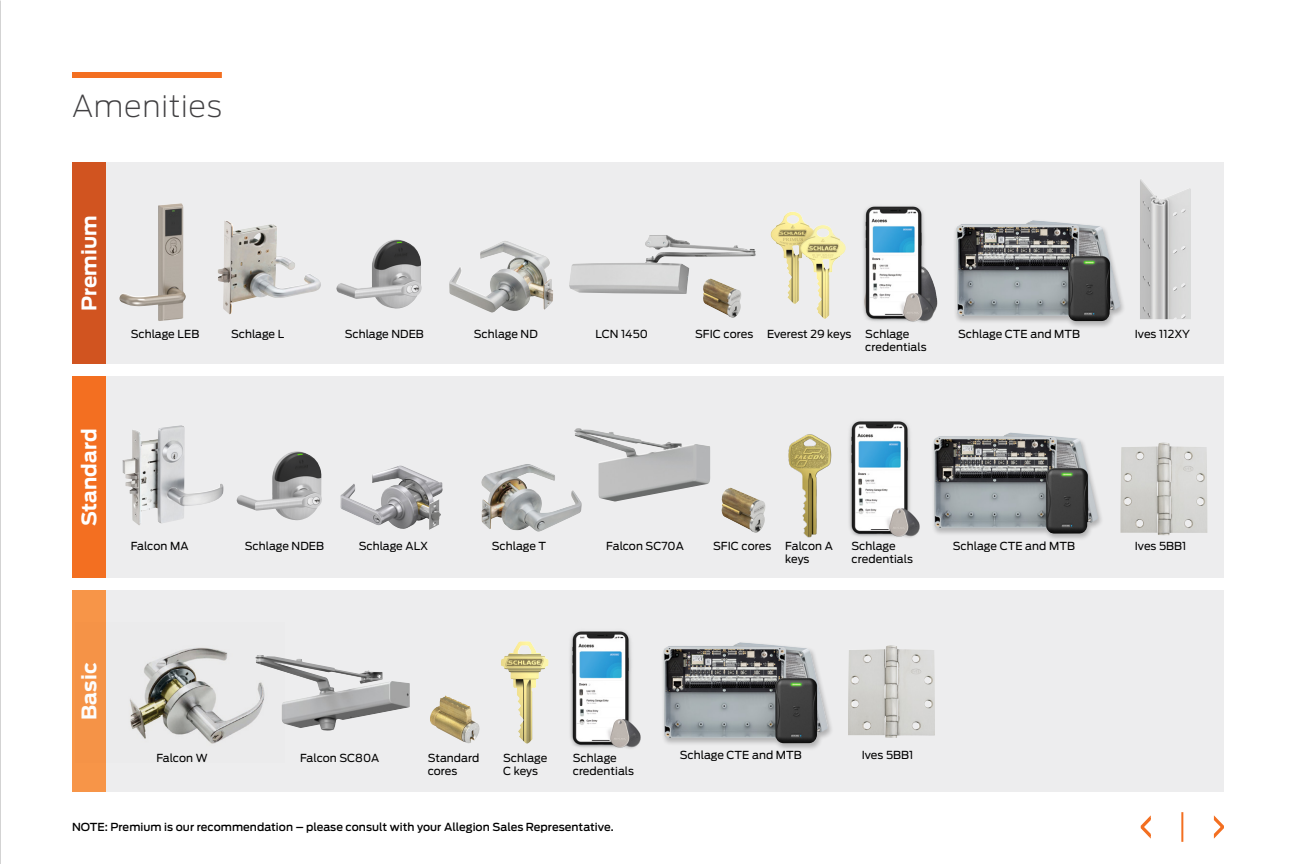
<style>
.page{position:relative;width:1296px;height:864px;background:#fff}
.page>*{position:absolute;margin:0;border:0;box-sizing:border-box;transform-origin:0 0}
.t1{font:200 30px "Antenna";letter-spacing:.025em;color:#414042}
.t2{font:700 20px "Antenna";letter-spacing:.005em;color:#fff}
.t3{font:11px/13px "Antenna";color:#000}
.t4{font:500 11px "Antenna";letter-spacing:.005em;color:#000}
</style>
<div class="page">
<div style="left:72px;top:163px;width:1152px;height:201px;background:#ededee"></div>
<div style="left:72px;top:377px;width:1152px;height:201px;background:#ededee"></div>
<div style="left:72px;top:591px;width:1152px;height:201px;background:#ededee"></div>
<div style="left:72px;top:72px;width:150px;height:6px;background:#f36f21"></div>
<img style="left:569px;top:235px;width:187px;height:59px">
<img style="left:574px;top:428px;width:137px;height:74px">
<img style="left:284px;top:658px;width:126px;height:73px">
<img style="left:1140px;top:179px;width:51px;height:140px">
<div style="left:72px;top:163px;width:33px;height:201px;background:#d15420"></div>
<div style="left:72px;top:377px;width:33px;height:201px;background:#f36f21"></div>
<div style="left:72px;top:591px;width:33px;height:201px;background:#f79548"></div>
<img style="left:449px;top:241px;width:104px;height:72px">
<img style="left:336px;top:240px;width:86px;height:69px">
<img style="left:218px;top:221px;width:103px;height:94px">
<img style="left:119px;top:203px;width:67px;height:118px">
<img style="left:702px;top:279px;width:39px;height:39px">
<img style="left:770px;top:212px;width:39px;height:92px">
<img style="left:481px;top:464px;width:101px;height:68px">
<img style="left:340px;top:466px;width:103px;height:64px">
<img style="left:236px;top:451px;width:86px;height:69px">
<img style="left:123px;top:425px;width:100px;height:100px">
<img style="left:721px;top:488px;width:32px;height:44px">
<img style="left:1120px;top:442px;width:87px;height:93px">
<img style="left:848px;top:645px;width:87px;height:93px">
<img style="left:105px;top:623px;width:179px;height:139px">
<img style="left:430px;top:695px;width:50px;height:49px">
<img style="left:501px;top:641px;width:48px;height:102px">
<div style="left:953px;top:219px;width:173px;height:110px;background:#000;opacity:.25"></div>
<img style="left:1025px;top:220px;width:95px;height:101px">
<div style="left:931px;top:431px;width:173px;height:111px;background:#000;opacity:.25"></div>
<img style="left:934px;top:433px;width:164px;height:101px">
<div style="left:661px;top:641px;width:172px;height:110px;background:#000;opacity:.25"></div>
<img style="left:663px;top:642px;width:165px;height:101px">
<img style="left:753px;top:434px;width:79px;height:104px">
<img style="left:809px;top:162px;width:216px;height:215px">
<img style="left:849px;top:421px;width:85px;height:120px">
<img style="left:570px;top:631px;width:71px;height:118px">
<hr style="left:1181px;top:812px;width:2px;height:30px;background:#f36f21">
<svg style="left:1140px;top:815px;width:11px;height:24px"></svg>
<svg style="left:1213px;top:815px;width:11px;height:24px"></svg>
<h1 class="t1" style="left:72px;top:87px;width:151px">Amenities</h1>
<h2 class="t2" style="left:75px;top:311px;width:97px;rotate:-90deg">Premium</h2>
<p class="t3" style="left:131px;top:327px;width:70px">Schlage LEB</p>
<p class="t3" style="left:231px;top:327px;width:55px">Schlage L</p>
<p class="t3" style="left:345px;top:327px;width:81px">Schlage NDEB</p>
<h2 class="t2" style="left:75px;top:526px;width:100px;rotate:-90deg">Standard</h2>
<p class="t3" style="left:131px;top:539px;width:59px">Falcon MA</p>
<p class="t3" style="left:245px;top:539px;width:81px">Schlage NDEB</p>
<p class="t3" style="left:359px;top:539px;width:71px">Schlage ALX</p>
<p class="t3" style="left:474px;top:327px;width:65px">Schlage ND</p>
<p class="t3" style="left:492px;top:539px;width:56px">Schlage T</p>
<p class="t3" style="left:596px;top:327px;width:54px">LCN 1450</p>
<p class="t3" style="left:695px;top:327px;width:60px">SFIC cores</p>
<p class="t3" style="left:767px;top:327px;width:86px">Everest 29 keys</p>
<p class="t3" style="left:958px;top:327px;width:123px">Schlage CTE and MTB</p>
<p class="t3" style="left:865px;top:327px;width:63px">Schlage credentials</p>
<p class="t3" style="left:606px;top:539px;width:79px">Falcon SC70A</p>
<p class="t3" style="left:713px;top:539px;width:60px">SFIC cores</p>
<p class="t3" style="left:785px;top:539px;width:49px">Falcon A keys</p>
<p class="t3" style="left:852px;top:539px;width:63px">Schlage credentials</p>
<p class="t3" style="left:953px;top:539px;width:123px">Schlage CTE and MTB</p>
<h2 class="t2" style="left:75px;top:720px;width:59px;rotate:-90deg">Basic</h2>
<p class="t3" style="left:156px;top:751px;width:53px">Falcon W</p>
<p class="t3" style="left:300px;top:751px;width:81px">Falcon SC80A</p>
<p class="t3" style="left:428px;top:751px;width:53px">Standard</p>
<p class="t3" style="left:680px;top:748px;width:123px">Schlage CTE and MTB</p>
<p class="t3" style="left:428px;top:764px;width:31px">cores</p>
<p class="t3" style="left:503px;top:751px;width:46px">Schlage<br>C keys</p>
<p class="t3" style="left:573px;top:751px;width:63px">Schlage credentials</p>
<p class="t3" style="left:862px;top:748px;width:53px">Ives 5BB1</p>
<p class="t4" style="left:72px;top:820px;width:543px">NOTE: Premium is our recommendation – please consult with your Allegion Sales Representative.</p>
<p class="t3" style="left:1135px;top:327px;width:57px">Ives 112XY</p>
<p class="t3" style="left:1135px;top:539px;width:53px">Ives 5BB1</p>
</div>
